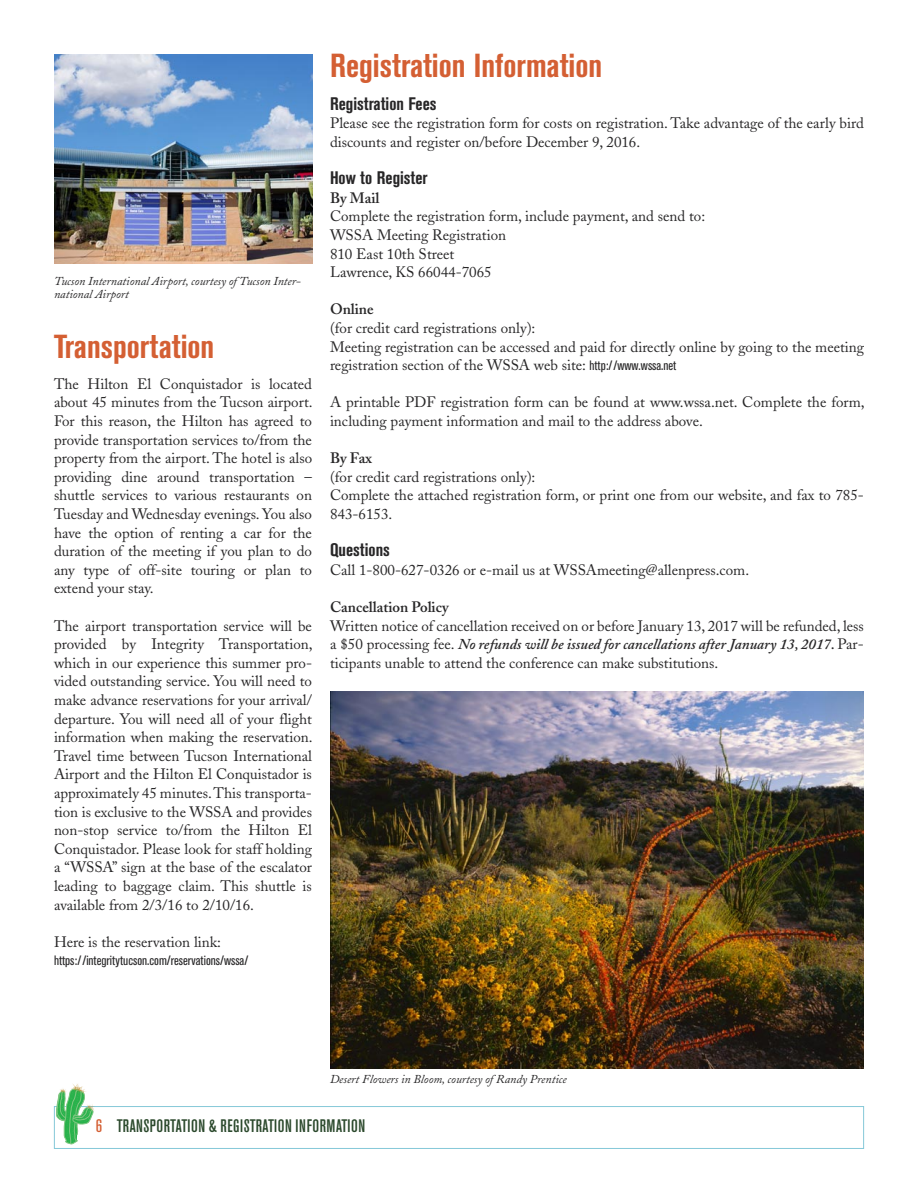
<style>
.page{position:relative;width:918px;height:1188px;background:#fff}
.page>*{position:absolute;margin:0;border:0;box-sizing:border-box;transform-origin:0 0}
.t1{font:700 condensed 33px "Akzidenz Grotesk BE";color:#d45f33}
.t2{font:500 condensed 18px "Akzidenz Grotesk BE";letter-spacing:.03em;color:#2b492c}
.t3{font:700 condensed 18px "Akzidenz Grotesk BE";color:#272627}
.t4{font:15px/18.6px "Adobe Caslon";color:#272627}
.t5{font:600 15px "Adobe Caslon";color:#272627}
.t6{font:condensed 13.5px "Akzidenz Grotesk BE";color:#272627}
.t7{font:italic 12px/13.5px "Adobe Caslon";color:#272627}
.s1{font-family:"Akzidenz Grotesk BE";font-stretch:condensed;font-size:13.5px}
.s2{font-weight:600;font-style:italic}
.s3{color:#d45f33}
</style>
<div class="page">
<div style="left:54px;top:1106px;width:810px;height:43px;border:1px solid #85c8d8"></div>
<svg style="left:56px;top:1084px;width:39px;height:60px"></svg>
<img style="left:54px;top:54px;width:258px;height:209px">
<img style="left:330px;top:691px;width:534px;height:377px">
<p class="t7" style="left:54px;top:275px;width:249px">Tucson International Airport, courtesy of Tucson Inter&shy;national Airport</p>
<h1 class="t1" style="left:54px;top:335px;width:162px">Transportation</h1>
<p class="t4" style="left:54px;top:376px;width:260px;text-align:justify">The Hilton El Conquistador is located about 45 minutes from the Tucson airport.<br>For this reason, the Hilton has agreed to provide transportation services to/from the property from the airport. The hotel is also providing dine around transportation – shuttle services to various restaurants on Tuesday and Wednesday evenings. You also have the option of renting a car for the duration of the meeting if you plan to do any type of off-site touring or plan to extend your stay.</p>
<p class="t4" style="left:54px;top:618px;width:260px;text-align:justify">The airport transportation service will be provided by Integrity Transportation, which in our experience this summer pro&shy;vided outstanding service. You will need to make advance reservations for your arrival/ departure. You will need all of your flight information when making the reservation.<br>Travel time between Tucson International Airport and the Hilton El Conquistador is approximately 45 minutes. This transporta&shy;tion is exclusive to the WSSA and provides non-stop service to/from the Hilton El Conquistador. Please look for staff holding a “WSSA” sign at the base of the escalator leading to baggage claim. This shuttle is available from 2/3/16 to 2/10/16.</p>
<p class="t4" style="left:54px;top:934px;width:169px">Here is the reservation link:</p>
<p class="t6" style="left:54px;top:956px;width:196px">https://integritytucson.com/reservations/wssa/</p>
<h1 class="t1" style="left:330px;top:54px;width:274px">Registration Information</h1>
<p class="t3" style="left:330px;top:97px;width:108px">Registration Fees</p>
<p class="t4" style="left:330px;top:116px;width:535px">Please see the registration form for costs on registration. Take advantage of the early bird discounts and register on/before December 9, 2016.</p>
<p class="t3" style="left:330px;top:171px;width:99px">How to Register</p>
<p class="t5" style="left:330px;top:192px;width:51px">By Mail</p>
<p class="t4" style="left:330px;top:209px;width:377px">Complete the registration form, include payment, and send to:<br>WSSA Meeting Registration<br>810 East 10th Street<br>Lawrence, KS 66044-7065</p>
<p class="t5" style="left:330px;top:303px;width:45px">Online</p>
<p class="t4" style="left:330px;top:320px;width:536px">(for credit card registrations only):<br>Meeting registration can be accessed and paid for directly online by going to the meeting registration section of the WSSA web site: <span class="s1">http://www.wssa.net</span></p>
<p class="t4" style="left:330px;top:395px;width:536px">A printable PDF registration form can be found at www.wssa.net. Complete the form, including payment information and mail to the address above.</p>
<p class="t5" style="left:330px;top:452px;width:43px">By Fax</p>
<p class="t4" style="left:330px;top:469px;width:535px">(for credit card registrations only):<br>Complete the attached registration form, or print one from our website, and fax to 785-<br>843-6153.</p>
<p class="t3" style="left:330px;top:543px;width:61px">Questions</p>
<p class="t4" style="left:330px;top:562px;width:421px">Call 1-800-627-0326 or e-mail us at WSSAmeeting@allenpress.com.</p>
<p class="t5" style="left:330px;top:601px;width:120px">Cancellation Policy</p>
<p class="t4" style="left:330px;top:618px;width:535px;text-align:justify">Written notice of cancellation received on or before January 13, 2017 will be refunded, less a $50 processing fee. <span class="s2">No refunds will be issued for cancellations after January 13, 2017.</span> Par&shy;ticipants unable to attend the conference can make substitutions.</p>
<p class="t7" style="left:330px;top:1074px;width:238px">Desert Flowers in Bloom, courtesy of Randy Prentice</p>
<p class="t2" style="left:96px;top:1119px;width:271px"><span class="s3">6</span> TRANSPORTATION &amp; REGISTRATION INFORMATION</p>
</div>
